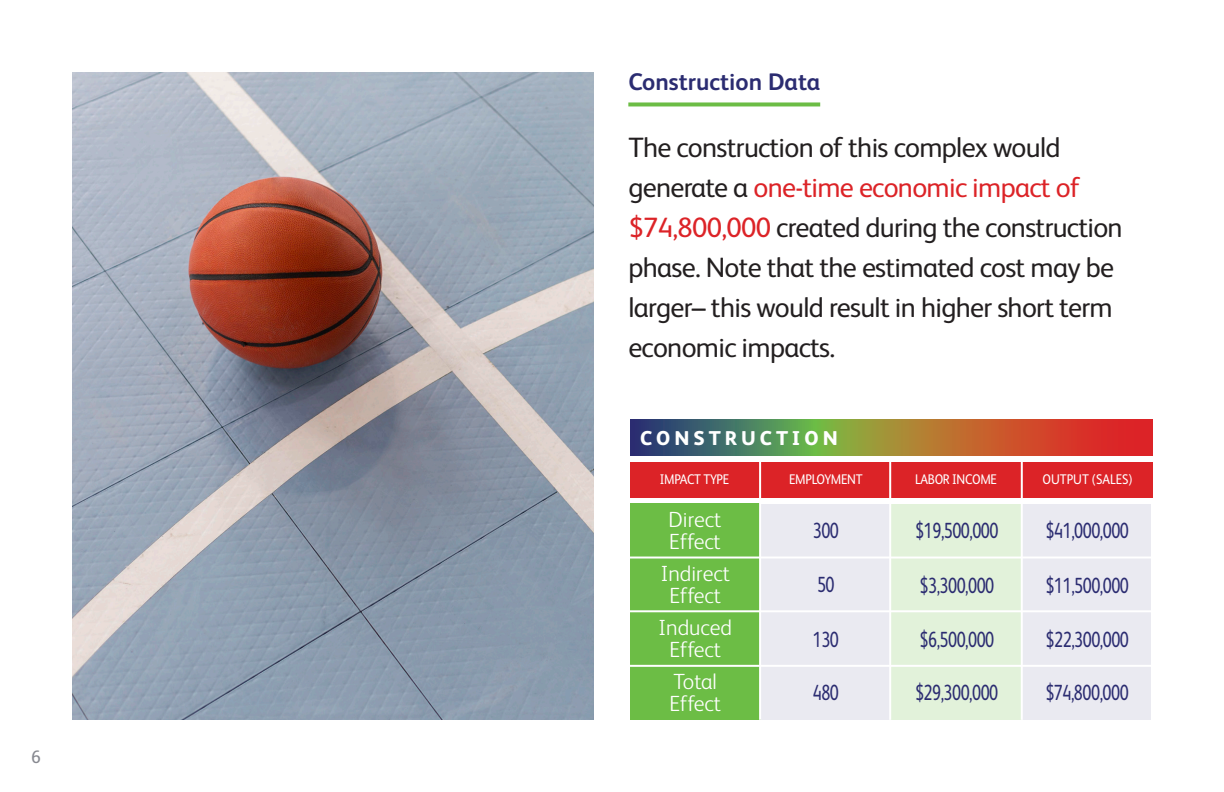
<style>
.page{position:relative;width:1224px;height:792px;background:#fff}
.page>*{position:absolute;margin:0;border:0;box-sizing:border-box;transform-origin:0 0}
.Intro_2{font:28px/40px "FS Albert";letter-spacing:-.025em;color:#231f20}
.t1{font:700 24px "FS Albert";color:#2b2c71}
.Table_3_Figures{font:22px "FS Albert";letter-spacing:-.03em;color:#2b2c71;scale:.75 1}
.t2{font:300 22px "FS Albert";color:#fff}
.Table_head{font:800 20px "FS Albert";letter-spacing:.2em;color:#fff}
.t3{font:18px "FS Albert";color:#878990}
.t4{font:14px "FS Albert";letter-spacing:-.025em;color:#fff;scale:.9 1}
.t5{font:14px "FS Albert";color:#fff;scale:.9 1}
.s1{color:#dc2327}
</style>
<div class="page">
<img style="left:72px;top:72px;width:522px;height:648px">
<svg style="left:628px;top:102px;width:192px;height:4px"></svg>
<div style="left:630px;top:462px;width:522px;height:36px;background:#dc2327"></div>
<svg style="left:630px;top:420px;width:522px;height:36px;background:#916842"></svg>
<div style="left:630px;top:504px;width:130px;height:216px;background:#6cbd45"></div>
<div style="left:892px;top:504px;width:130px;height:216px;background:#e2f2da"></div>
<div style="left:761px;top:504px;width:130px;height:216px;background:#eaeaf1"></div>
<div style="left:1022px;top:504px;width:129px;height:216px;background:#eaeaf1"></div>
<hr style="left:759px;top:462px;width:2px;height:258px;background:#fff">
<hr style="left:1021px;top:462px;width:2px;height:258px;background:#fff">
<hr style="left:889px;top:462px;width:2px;height:258px;background:#fff">
<hr style="left:630px;top:557px;width:522px;height:2px;background:#fff">
<hr style="left:630px;top:610px;width:522px;height:2px;background:#fff">
<hr style="left:630px;top:665px;width:522px;height:2px;background:#fff">
<p class="t3" style="left:31px;top:746px;width:11px">6</p>
<p class="t1" style="left:628px;top:68px;width:193px">Construction Data</p>
<p class="Intro_2" style="left:628px;top:127px;width:496px">The construction of this complex would generate a <span class="s1">one-time economic impact of $74,800,000</span> created during the construction phase. Note that the estimated cost may be larger– this would result in higher short term economic impacts.</p>
<p class="Table_head" style="left:640px;top:427px;width:199px">CONSTRUCTION</p>
<p class="t4" style="left:660px;top:471px;width:79px">IMPACT TYPE</p>
<p class="t4" style="left:789px;top:471px;width:83px">EMPLOYMENT</p>
<p class="t4" style="left:915px;top:471px;width:92px">LABOR INCOME</p>
<p class="t5" style="left:1043px;top:471px;width:102px">OUTPUT (SALES)</p>
<p class="t2" style="left:669px;top:507px;width:54px">Direct</p>
<p class="t2" style="left:669px;top:529px;width:53px">Effect</p>
<p class="Table_3_Figures" style="left:915px;top:518px;width:113px">$19,500,000</p>
<p class="Table_3_Figures" style="left:1046px;top:518px;width:113px">$41,000,000</p>
<p class="Table_3_Figures" style="left:920px;top:573px;width:101px">$3,300,000</p>
<p class="Table_3_Figures" style="left:1046px;top:573px;width:113px">$11,500,000</p>
<p class="Table_3_Figures" style="left:920px;top:627px;width:101px">$6,500,000</p>
<p class="Table_3_Figures" style="left:1046px;top:627px;width:113px">$22,300,000</p>
<p class="Table_3_Figures" style="left:915px;top:680px;width:113px">$29,300,000</p>
<p class="Table_3_Figures" style="left:1045px;top:680px;width:113px">$74,800,000</p>
<p class="Table_3_Figures" style="left:813px;top:518px;width:36px">300</p>
<p class="Table_3_Figures" style="left:817px;top:572px;width:25px">50</p>
<p class="Table_3_Figures" style="left:813px;top:626px;width:36px">130</p>
<p class="Table_3_Figures" style="left:813px;top:680px;width:36px">480</p>
<p class="t2" style="left:661px;top:561px;width:71px">Indirect</p>
<p class="t2" style="left:669px;top:583px;width:53px">Effect</p>
<p class="t2" style="left:658px;top:615px;width:75px">Induced</p>
<p class="t2" style="left:669px;top:637px;width:53px">Effect</p>
<p class="t2" style="left:674px;top:669px;width:45px">Total</p>
<p class="t2" style="left:669px;top:691px;width:53px">Effect</p>
</div>
